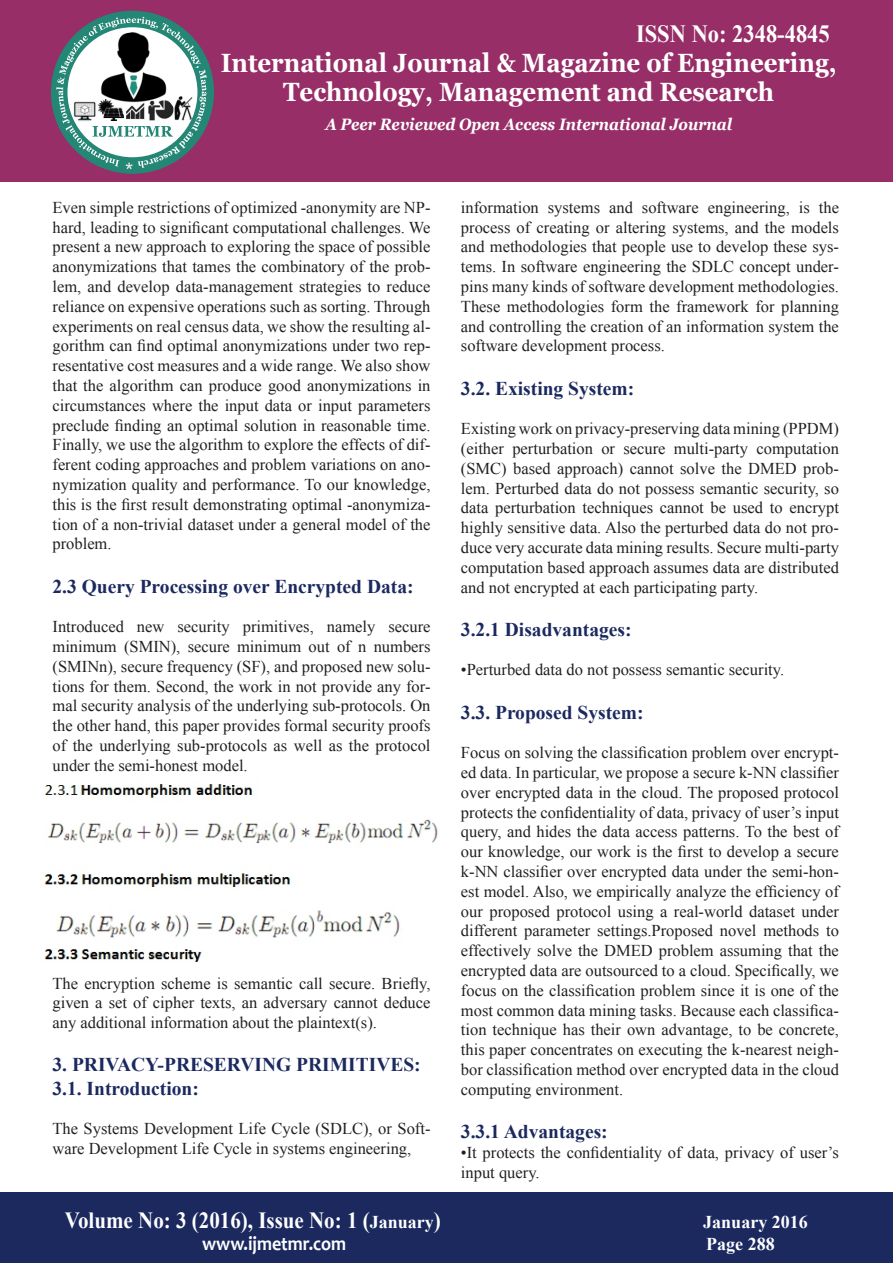
<style>
.page{position:relative;width:893px;height:1263px;background:#fff}
.page>*{position:absolute;margin:0;border:0;box-sizing:border-box;transform-origin:0 0}
.t1{font:700 26.4px/28.8px "Georgia";color:#fff;text-align:center;scale:.91 1}
.t2{font:700 24.75px "Times New Roman";color:#fff;scale:.91 1}
.t3{font:700 23.1px "Times New Roman";color:#fff;scale:.91 1}
.t4{font:700 19.8px "Candara";color:#fff;scale:.91 1}
.t5{font:700 19.5px/23.4px "Times New Roman";color:#1b295f}
.t6{font:700 18px "Times New Roman";color:#fff}
.t7{font:16.5px/19.8px "Times New Roman";color:#231f20;text-align:justify}
.t8{font:italic 700 16.5px "Georgia";color:#fff;scale:.91 1}
.s1{font-size:18px}
</style>
<div class="page">
<div style="left:0;top:0;width:893px;height:182px;background:#972e67"></div>
<div style="left:51px;top:11px;width:163px;height:163px;background:#248675;border-radius:50%"></div>
<svg style="left:56px;top:17px;width:151px;height:152px"></svg>
<img style="left:146px;top:99px;width:28px;height:23px">
<img style="left:174px;top:96px;width:21px;height:25px">
<img style="left:99px;top:31px;width:72px;height:74px">
<img style="left:72px;top:101px;width:25px;height:21px">
<img style="left:99px;top:99px;width:25px;height:21px">
<div style="left:0;top:1192px;width:893px;height:71px;background:#1b295f"></div>
<img style="left:44px;top:783px;width:394px;height:179px">
<h2 class="t2" style="left:636px;top:16px;width:214px">ISSN No: 2348-4845</h2>
<h1 class="t1" style="left:221px;top:49px;width:678px">International Journal &amp; Magazine of Engineering,<br>Technology, Management and Research</h1>
<p class="t8" style="left:325px;top:113px;width:448px">A Peer Reviewed Open Access International Journal</p>
<p class="t7" style="left:52px;top:197px;width:380px">Even simple restrictions of optimized -anonymity are NP&shy;hard, leading to significant computational challenges. We present a new approach to exploring the space of possible anonymizations that tames the combinatory of the prob&shy;lem, and develop data-management strategies to reduce reliance on expensive operations such as sorting. Through experiments on real census data, we show the resulting al&shy;gorithm can find optimal anonymizations under two rep&shy;resentative cost measures and a wide range. We also show that the algorithm can produce good anonymizations in circumstances where the input data or input parameters preclude finding an optimal solution in reasonable time.<br>Finally, we use the algorithm to explore the effects of dif&shy;ferent coding approaches and problem variations on ano&shy;nymization quality and performance. To our knowledge, this is the first result demonstrating optimal -anonymiza&shy;tion of a non-trivial dataset under a general model of the problem.</p>
<p class="t5" style="left:52px;top:574px;width:363px">2.3 Query Processing over Encrypted Data:</p>
<p class="t7" style="left:52px;top:616px;width:380px">Introduced new security primitives, namely secure minimum (SMIN), secure minimum out of n numbers (SMINn), secure frequency (SF), and proposed new solu&shy;tions for them. Second, the work in not provide any for&shy;mal security analysis of the underlying sub-protocols. On the other hand, this paper provides formal security proofs of the underlying sub-protocols as well as the protocol under the semi-honest model.</p>
<p class="t7" style="left:52px;top:973px;width:380px">The encryption scheme is semantic call secure. Briefly, given a set of cipher texts, an adversary cannot deduce any additional information about the plaintext(s).</p>
<p class="t5" style="left:52px;top:1053px;width:370px">3. PRIVACY-PRESERVING PRIMITIVES:<br>3.1. Introduction:</p>
<p class="t7" style="left:52px;top:1119px;width:379px">The Systems Development Life Cycle (SDLC), or Soft&shy;ware Development Life Cycle in systems engineering,</p>
<p class="t7" style="left:461px;top:197px;width:380px">information systems and software engineering, is the process of creating or altering systems, and the models and methodologies that people use to develop these sys&shy;tems. In software engineering the SDLC concept under&shy;pins many kinds of software development methodologies.<br>These methodologies form the framework for planning and controlling the creation of an information system the software development process.</p>
<p class="t5" style="left:461px;top:376px;width:175px">3.2. Existing System:</p>
<p class="t7" style="left:461px;top:418px;width:380px">Existing work on privacy-preserving data mining (PPDM) (either perturbation or secure multi-party computation (SMC) based approach) cannot solve the DMED prob&shy;lem. Perturbed data do not possess semantic security, so data perturbation techniques cannot be used to encrypt highly sensitive data. Also the perturbed data do not pro&shy;duce very accurate data mining results. Secure multi-party computation based approach assumes data are distributed and not encrypted at each participating party.</p>
<p class="t5" style="left:461px;top:617px;width:172px">3.2.1 Disadvantages:</p>
<p class="t7" style="left:461px;top:660px;width:325px">•Perturbed data do not possess semantic security.</p>
<p class="t5" style="left:461px;top:700px;width:184px">3.3. Proposed System:</p>
<p class="t7" style="left:461px;top:742px;width:380px">Focus on solving the classification problem over encrypt&shy;ed data. In particular, we propose a secure k-NN classifier over encrypted data in the cloud. The proposed protocol protects the confidentiality of data, privacy of user’s input query, and hides the data access patterns. To the best of our knowledge, our work is the first to develop a secure k-NN classifier over encrypted data under the semi-hon&shy;est model. Also, we empirically analyze the efficiency of our proposed protocol using a real-world dataset under different parameter settings.Proposed novel methods to effectively solve the DMED problem assuming that the encrypted data are outsourced to a cloud. Specifically, we focus on the classification problem since it is one of the most common data mining tasks. Because each classifica&shy;tion technique has their own advantage, to be concrete, this paper concentrates on executing the k-nearest neigh&shy;bor classification method over encrypted data in the cloud computing environment.</p>
<p class="t5" style="left:461px;top:1119px;width:148px">3.3.1 Advantages:</p>
<p class="t7" style="left:461px;top:1142px;width:379px">•It protects the confidentiality of data, privacy of user’s input query.</p>
<h3 class="t3" style="left:65px;top:1204px;width:415px">Volume No: 3 (2016), Issue No: 1 (<span class="s1">January</span>)</h3>
<p class="t6" style="left:703px;top:1210px;width:106px">January 2016</p>
<p class="t4" style="left:202px;top:1231px;width:160px">www.ijmetmr.com</p>
<p class="t6" style="left:706px;top:1231px;width:70px">Page 288</p>
</div>
